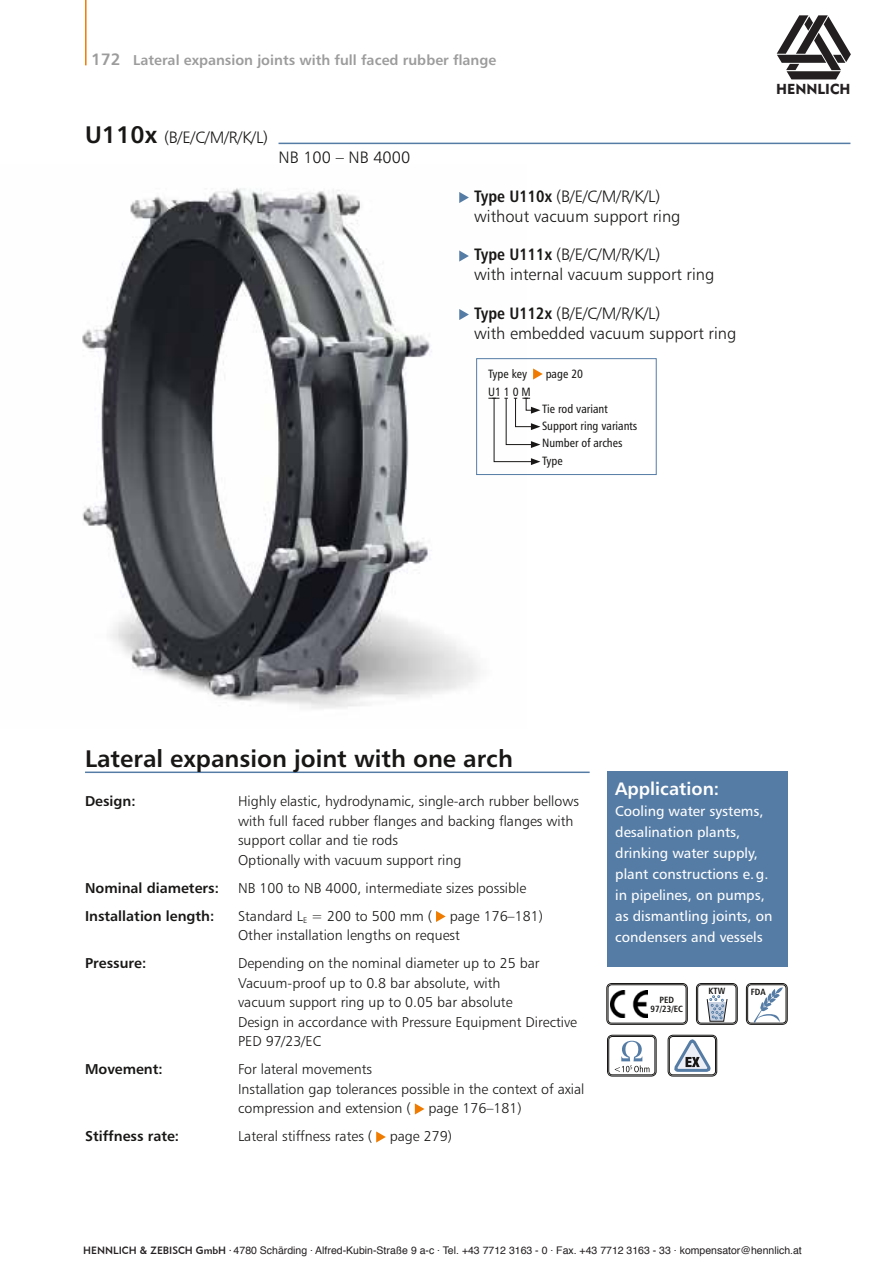
<style>
.page{position:relative;width:893px;height:1263px;background:#fff}
.page>*{position:absolute;margin:0;border:0;box-sizing:border-box;transform-origin:0 0}
.t1{font:24px "Humanist 777 BT Bold B";color:#181716}
.t2{font:18px "Humanist 777 BT Bold B";color:#fff}
.t3{font:16.5px/19.8px "Humanist 777 BT Light B";color:#181716}
.t4{font:14.25px/19.5px "Humanist 777 BT Light B";color:#181716}
.t5{font:14.25px/21px "Humanist 777 BT Roman B";color:#fff}
.t6{font:14.25px "Humanist 777 BT Bold B";color:#181716}
.t7{font:14.25px "Humanist 777 BT Bold B";color:#9c9c9d}
.t8{font:14.25px "Geometric 415 BT Black A";color:#231f20}
.t9{font:12px/17.2px "Humanist 777 BT Roman Condensed B";color:#181716}
.t10{font:10.5px "Helvetica";color:#231f20}
.t11{font:9px/9px "Humanist 777 BT Bold Condensed B";color:#181716;text-align:center}
.s1{font-size:16.5px}
.s2{font-family:"Humanist 777 BT Bold B";font-size:24px}
.s3{font-family:"Humanist 777 BT Bold Condensed B"}
.s4{font-family:"Geometric 415 BT Medium A"}
</style>
<div class="page">
<img style="left:82px;top:188px;width:398px;height:521px">
<hr style="left:279px;top:143px;width:571px;height:1px;background:#557ca5">
<div style="left:607px;top:983px;width:80px;height:41px;border:1px solid #181716;border-radius:5px"></div>
<div style="left:608px;top:985px;width:78px;height:38px;border:1px solid #181716;border-radius:4px"></div>
<img style="left:610px;top:990px;width:38px;height:27px">
<div style="left:696px;top:983px;width:41px;height:41px;border:1px solid #181716;border-radius:5px"></div>
<div style="left:698px;top:985px;width:38px;height:38px;border:1px solid #181716;border-radius:4px"></div>
<svg style="left:706px;top:995px;width:22px;height:27px"></svg>
<div style="left:746px;top:983px;width:41px;height:41px;border:1px solid #181716;border-radius:5px"></div>
<div style="left:747px;top:985px;width:39px;height:38px;border:1px solid #181716;border-radius:4px"></div>
<svg style="left:754px;top:987px;width:30px;height:38px"></svg>
<div style="left:668px;top:1035px;width:49px;height:41px;border:1px solid #181716;border-radius:5px"></div>
<div style="left:669px;top:1036px;width:47px;height:39px;border:1px solid #181716;border-radius:4px"></div>
<svg style="left:672px;top:1039px;width:38px;height:38px"></svg>
<div style="left:607px;top:1035px;width:49px;height:41px;border:1px solid #181716;border-radius:5px"></div>
<div style="left:609px;top:1036px;width:46px;height:39px;border:1px solid #181716;border-radius:4px"></div>
<svg style="left:615px;top:1041px;width:34px;height:31px"></svg>
<hr style="left:85px;top:0;width:2px;height:65px;background:#ef7c00">
<hr style="left:85px;top:771px;width:505px;height:2px;background:#557ca5">
<svg style="left:436px;top:911px;width:10px;height:11px"></svg>
<svg style="left:415px;top:1103px;width:9px;height:11px"></svg>
<svg style="left:376px;top:1131px;width:10px;height:11px"></svg>
<div style="left:607px;top:772px;width:180px;height:195px;background:#557ca5"></div>
<svg style="left:459px;top:192px;width:10px;height:11px"></svg>
<svg style="left:459px;top:250px;width:10px;height:12px"></svg>
<svg style="left:459px;top:309px;width:10px;height:11px"></svg>
<div style="left:476px;top:358px;width:181px;height:117px;border:1px solid #557ca5"></div>
<svg style="left:533px;top:368px;width:10px;height:12px"></svg>
<svg style="left:488px;top:397px;width:52px;height:68px"></svg>
<svg style="left:777px;top:15px;width:74px;height:64px"></svg>
<p class="t7" style="left:91px;top:51px;width:407px"><span class="s1">172</span> Lateral expansion joints with full faced rubber flange</p>
<p class="t3" style="left:85px;top:127px;width:185px"><span class="s2">U110x</span> (B/E/C/M/R/K/L)</p>
<p class="t3" style="left:279px;top:147px;width:133px">NB 100 – NB 4000</p>
<p class="t3" style="left:474px;top:186px;width:208px"><span class="s3">Type U110x</span> (B/E/C/M/R/K/L) without vacuum support ring</p>
<p class="t3" style="left:474px;top:244px;width:242px"><span class="s3">Type U111x</span> (B/E/C/M/R/K/L)<br>with internal vacuum support ring</p>
<p class="t3" style="left:474px;top:303px;width:264px"><span class="s3">Type U112x</span> (B/E/C/M/R/K/L)<br>with embedded vacuum support ring</p>
<p class="t9" style="left:488px;top:365px;width:41px">Type key</p>
<p class="t9" style="left:546px;top:365px;width:39px">page 20</p>
<p class="t9" style="left:488px;top:383px;width:44px">U1 1 0 M</p>
<p class="t9" style="left:542px;top:400px;width:97px">Tie rod variant<br>Support ring variants<br>Number of arches<br>Type</p>
<p class="t8" style="left:776px;top:80px;width:76px">HENNLICH</p>
<h1 class="t1" style="left:85px;top:744px;width:429px">Lateral expansion joint with one arch</h1>
<p class="t6" style="left:85px;top:792px;width:52px">Design:</p>
<p class="t4" style="left:238px;top:791px;width:342px">Highly elastic, hydrodynamic, single-arch rubber bellows with full faced rubber flanges and backing flanges with support collar and tie rods<br>Optionally with vacuum support ring</p>
<p class="t6" style="left:85px;top:879px;width:135px">Nominal diameters:</p>
<p class="t4" style="left:238px;top:878px;width:290px">NB 100 to NB 4000, intermediate sizes possible</p>
<p class="t6" style="left:85px;top:907px;width:131px">Installation length:</p>
<p class="t4" style="left:238px;top:906px;width:306px">Standard L<sub>E</sub> = 200 to 500 mm ( page 176–181)<br>Other installation lengths on request</p>
<p class="t6" style="left:85px;top:954px;width:63px">Pressure:</p>
<p class="t4" style="left:238px;top:953px;width:341px">Depending on the nominal diameter up to 25 bar Vacuum-proof up to 0.8 bar absolute, with<br>vacuum support ring up to 0.05 bar absolute<br>Design in accordance with Pressure Equipment Directive PED 97/23/EC</p>
<p class="t6" style="left:85px;top:1060px;width:79px">Movement:</p>
<p class="t4" style="left:238px;top:1059px;width:348px">For lateral movements<br>Installation gap tolerances possible in the context of axial compression and extension ( page 176–181)</p>
<p class="t6" style="left:85px;top:1127px;width:96px">Stiffness rate:</p>
<p class="t4" style="left:238px;top:1126px;width:216px">Lateral stiffness rates ( page 279)</p>
<p class="t2" style="left:615px;top:777px;width:106px">Application:</p>
<p class="t5" style="left:615px;top:800px;width:159px">Cooling water systems, desalination plants, drinking water supply, plant constructions e.g. in pipelines, on pumps, as dismantling joints, on condensers and vessels</p>
<p class="t11" style="left:651px;top:995px;width:34px">PED<br>97/23/EC</p>
<p class="t11" style="left:708px;top:986px;width:18px">KTW</p>
<p class="t11" style="left:751px;top:987px;width:16px">FDA</p>
<p class="t10" style="left:83px;top:1245px;width:720px"><span class="s4">HENNLICH &amp; ZEBISCH GmbH</span> <sup>.</sup> 4780 Schärding . Alfred-Kubin-Straße 9 a-c . Tel. +43 7712 3163 - 0 . Fax. +43 7712 3163 - 33 . kompensator@hennlich.at</p>
</div>
